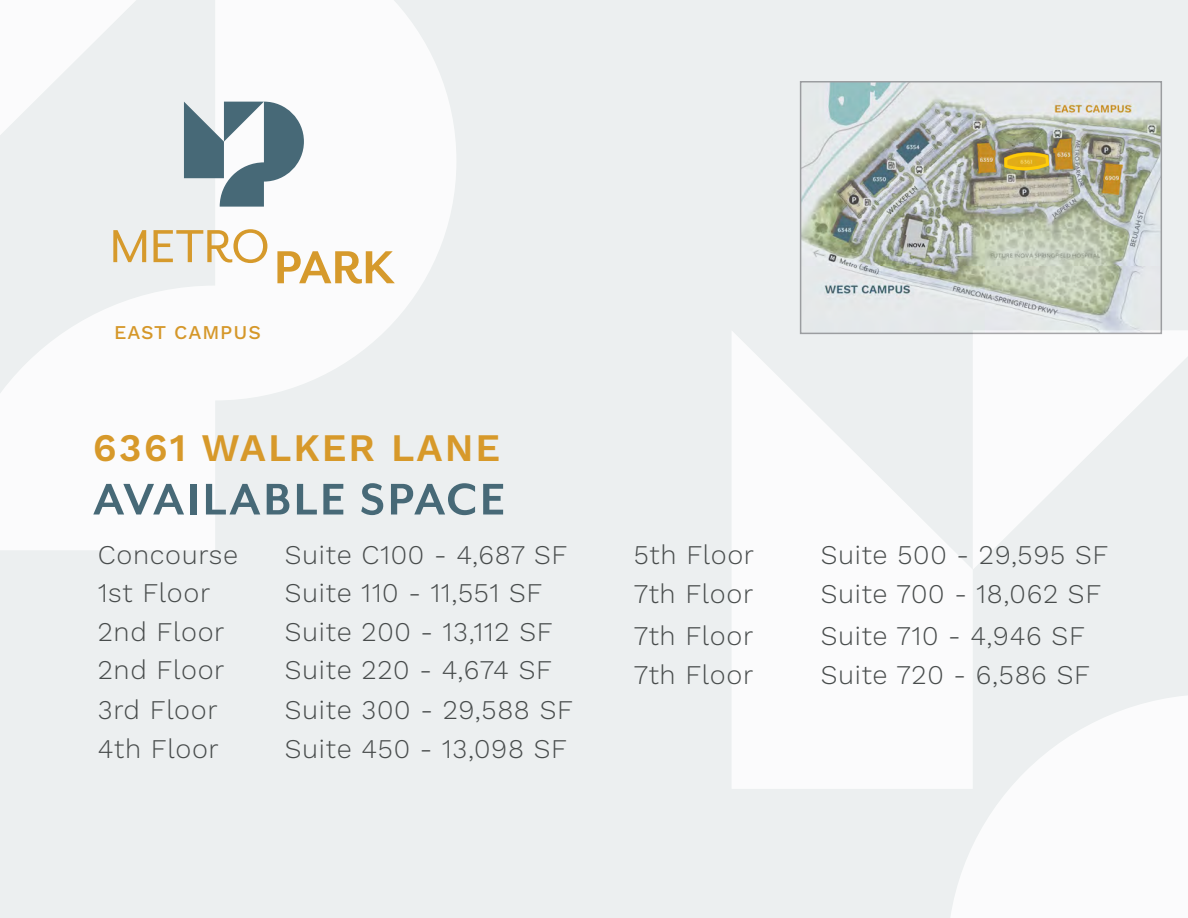
<style>
.page{position:relative;width:1188px;height:918px;background:#eceff0}
.page>*{position:absolute;margin:0;border:0;box-sizing:border-box;transform-origin:0 0}
.t1{font:700 51px "Mr Eaves San OT";letter-spacing:.05em;color:#476977}
.t2{font:600 39px "Work Sans";letter-spacing:.05em;color:#d7992a}
.t3{font:300 27px "Work Sans";letter-spacing:.025em;color:#484c4c}
.t4{font:500 19.5px "Work Sans";letter-spacing:.05em;color:#d59729}
</style>
<div class="page">
<svg style="left:732px;top:330px;width:215px;height:459px;fill:#fbfbfc"></svg>
<svg style="left:947px;top:331px;width:241px;height:587px;fill:#fbfbfc"></svg>
<svg style="left:0;top:0;width:456px;height:550px;fill:#fbfbfc"></svg>
<svg style="left:113px;top:230px;width:33px;height:32px"></svg>
<svg style="left:154px;top:229px;width:113px;height:34px"></svg>
<svg style="left:277px;top:251px;width:118px;height:33px"></svg>
<svg style="left:0;top:0;width:304px;height:207px"></svg>
<img style="left:803px;top:84px;width:356px;height:247px">
<div style="left:800px;top:81px;width:362px;height:253px;border:2px solid #a8a8aa"></div>
<svg style="left:1002px;top:147px;width:49px;height:25px"></svg>
<p class="t4" style="left:114px;top:321px;width:148px">EAST CAMPUS</p>
<h2 class="t2" style="left:93px;top:424px;width:409px">6361 WALKER LANE</h2>
<h1 class="t1" style="left:93px;top:470px;width:414px">AVAILABLE SPACE</h1>
<h2 class="t2" style="left:129px;top:441px;width:416px">6363 WALKER LANE</h2>
<h1 class="t1" style="left:129px;top:487px;width:414px">AVAILABLE SPACE</h1>
<p class="t3" style="left:98px;top:538px;width:142px">Concourse</p>
<p class="t3" style="left:285px;top:538px;width:284px">Suite C100 - 4,687 SF</p>
<p class="t3" style="left:98px;top:576px;width:114px">1st Floor</p>
<p class="t3" style="left:285px;top:576px;width:259px">Suite 110 - 11,551 SF</p>
<p class="t3" style="left:98px;top:616px;width:128px">2nd Floor</p>
<p class="t3" style="left:285px;top:616px;width:269px">Suite 200 - 13,112 SF</p>
<p class="t3" style="left:98px;top:654px;width:128px">2nd Floor</p>
<p class="t3" style="left:285px;top:654px;width:269px">Suite 220 - 4,674 SF</p>
<p class="t3" style="left:98px;top:694px;width:121px">3rd Floor</p>
<p class="t3" style="left:285px;top:694px;width:289px">Suite 300 - 29,588 SF</p>
<p class="t3" style="left:98px;top:733px;width:123px">4th Floor</p>
<p class="t3" style="left:285px;top:733px;width:284px">Suite 450 - 13,098 SF</p>
<p class="t3" style="left:634px;top:538px;width:122px">5th Floor</p>
<p class="t3" style="left:821px;top:538px;width:289px">Suite 500 - 29,595 SF</p>
<p class="t3" style="left:634px;top:578px;width:121px">7th Floor</p>
<p class="t3" style="left:821px;top:578px;width:282px">Suite 700 - 18,062 SF</p>
<p class="t3" style="left:634px;top:620px;width:121px">7th Floor</p>
<p class="t3" style="left:821px;top:620px;width:265px">Suite 710 - 4,946 SF</p>
<p class="t3" style="left:634px;top:659px;width:121px">7th Floor</p>
<p class="t3" style="left:821px;top:659px;width:271px">Suite 720 - 6,586 SF</p>
</div>
